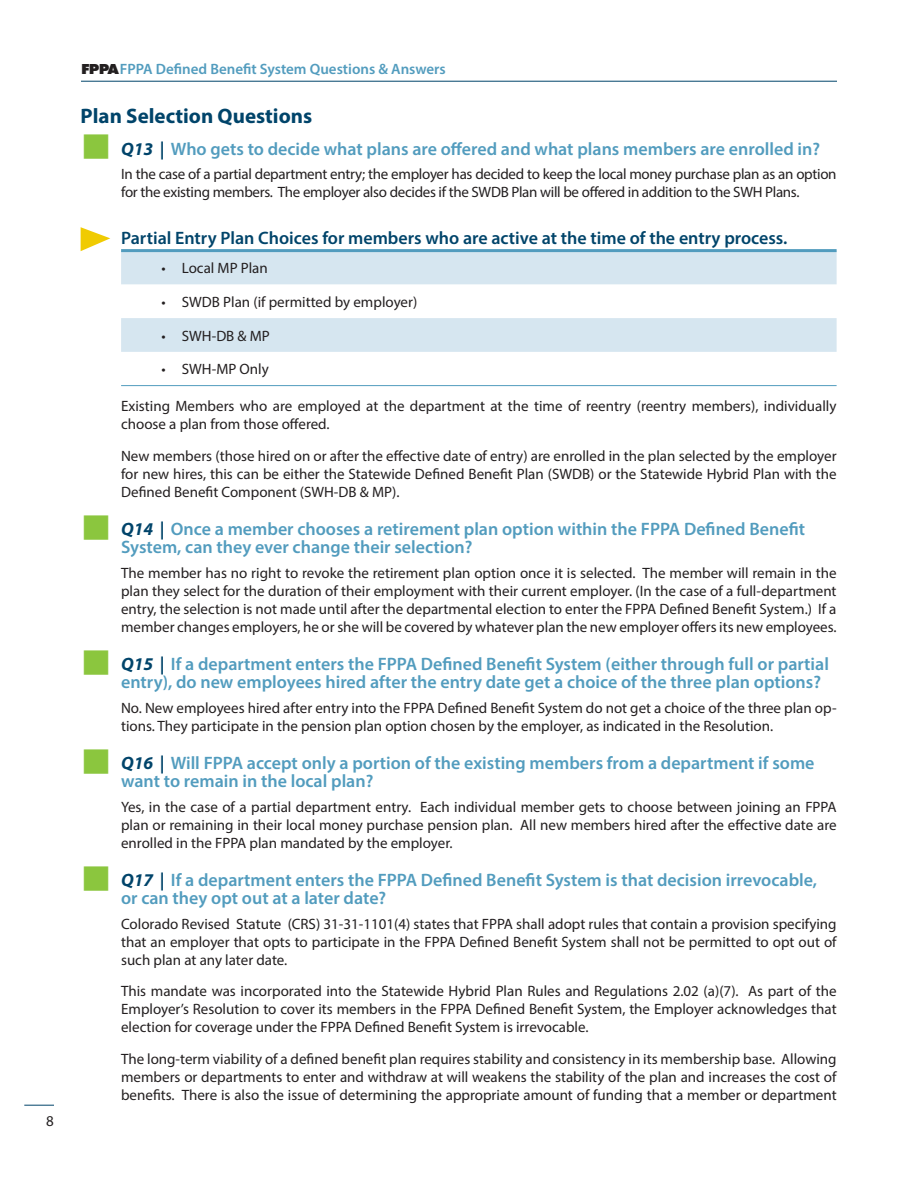
<style>
.page{position:relative;width:918px;height:1188px;background:#fff}
.page>*{position:absolute;margin:0;border:0;box-sizing:border-box;transform-origin:0 0}
.Subhead_1{font:700 21px "Myriad Pro";color:#00446a}
.t1{font:600 18px/18px "Myriad Pro";color:#529cbe}
.text{font:600 18px "Myriad Pro";color:#00446a}
.text-2{font:15px/18px "Myriad Pro";color:#231f20;text-align:justify}
.text-3{font:15px/18px "Myriad Pro";letter-spacing:-.02em;color:#231f20}
.t2{font:600 15px "Myriad Pro";color:#529cbe}
.s1{font-family:"Futura PT";font-weight:800;color:#231f20}
.s2{font-weight:700;font-style:italic;color:#00446a}
</style>
<div class="page">
<hr style="left:24px;top:1105px;width:30px;height:1px;background:#00446a">
<hr style="left:81px;top:81px;width:756px;height:1px;background:#00446a">
<svg style="left:121px;top:252px;width:716px;height:100px;fill:#d6e6f0"></svg>
<hr style="left:121px;top:249px;width:716px;height:3px;background:#529cbe">
<hr style="left:121px;top:385px;width:716px;height:1px;background:#529cbe">
<svg style="left:81px;top:227px;width:29px;height:24px"></svg>
<p class="text-2" style="left:46px;top:1112px;width:9px">8</p>
<p class="t2" style="left:81px;top:60px;width:366px"><span class="s1">FPPA</span> FPPA Defined Benefit System Questions &amp; Answers</p>
<p class="Subhead_1" style="left:81px;top:102px;width:233px">Plan Selection Questions</p>
<p class="t1" style="left:121px;top:139px;width:701px"><span class="s2">Q13 |</span> Who gets to decide what plans are offered and what plans members are enrolled in?</p>
<p class="text-3" style="left:121px;top:165px;width:717px">In the case of a partial department entry; the employer has decided to keep the local money purchase plan as an option for the existing members. The employer also decides if the SWDB Plan will be offered in addition to the SWH Plans.</p>
<p class="text" style="left:121px;top:226px;width:668px">Partial Entry Plan Choices for members who are active at the time of the entry process.</p>
<p class="text-2" style="left:162px;top:259px;width:108px">• Local MP Plan</p>
<p class="text-2" style="left:162px;top:293px;width:257px">• SWDB Plan (if permitted by employer)</p>
<p class="text-2" style="left:162px;top:326px;width:110px">• SWH-DB &amp; MP</p>
<p class="text-2" style="left:162px;top:360px;width:109px">• SWH-MP Only</p>
<p class="text-2" style="left:121px;top:397px;width:717px">Existing Members who are employed at the department at the time of reentry (reentry members), individually choose a plan from those offered.</p>
<p class="text-2" style="left:121px;top:447px;width:717px">New members (those hired on or after the effective date of entry) are enrolled in the plan selected by the employer for new hires, this can be either the Statewide Defined Benefit Plan (SWDB) or the Statewide Hybrid Plan with the Defined Benefit Component (SWH-DB &amp; MP).</p>
<p class="t1" style="left:121px;top:520px;width:686px"><span class="s2">Q14 |</span> Once a member chooses a retirement plan option within the FPPA Defined Benefit<br>System, can they ever change their selection?</p>
<p class="text-2" style="left:121px;top:564px;width:717px">The member has no right to revoke the retirement plan option once it is selected. The member will remain in the plan they select for the duration of their employment with their current employer. (In the case of a full-department entry, the selection is not made until after the departmental election to enter the FPPA Defined Benefit System.) If a member changes employers, he or she will be covered by whatever plan the new employer offers its new employees.</p>
<p class="t1" style="left:121px;top:655px;width:709px"><span class="s2">Q15 |</span> If a department enters the FPPA Defined Benefit System (either through full or partial entry), do new employees hired after the entry date get a choice of the three plan options?</p>
<p class="text-2" style="left:121px;top:699px;width:717px">No. New employees hired after entry into the FPPA Defined Benefit System do not get a choice of the three plan op&shy;tions. They participate in the pension plan option chosen by the employer, as indicated in the Resolution.</p>
<p class="t1" style="left:121px;top:754px;width:695px"><span class="s2">Q16 |</span> Will FPPA accept only a portion of the existing members from a department if some want to remain in the local plan?</p>
<p class="text-2" style="left:121px;top:798px;width:717px">Yes, in the case of a partial department entry. Each individual member gets to choose between joining an FPPA plan or remaining in their local money purchase pension plan. All new members hired after the effective date are enrolled in the FPPA plan mandated by the employer.</p>
<p class="t1" style="left:121px;top:871px;width:697px"><span class="s2">Q17 |</span> If a department enters the FPPA Defined Benefit System is that decision irrevocable, or can they opt out at a later date?</p>
<p class="text-2" style="left:121px;top:915px;width:717px">Colorado Revised Statute (CRS) 31-31-1101(4) states that FPPA shall adopt rules that contain a provision specifying that an employer that opts to participate in the FPPA Defined Benefit System shall not be permitted to opt out of such plan at any later date.</p>
<p class="text-2" style="left:121px;top:982px;width:717px">This mandate was incorporated into the Statewide Hybrid Plan Rules and Regulations 2.02 (a)(7). As part of the Employer’s Resolution to cover its members in the FPPA Defined Benefit System, the Employer acknowledges that election for coverage under the FPPA Defined Benefit System is irrevocable.</p>
<p class="text-2" style="left:121px;top:1050px;width:717px">The long-term viability of a defined benefit plan requires stability and consistency in its membership base. Allowing members or departments to enter and withdraw at will weakens the stability of the plan and increases the cost of benefits. There is also the issue of determining the appropriate amount of funding that a member or department</p>
</div>
